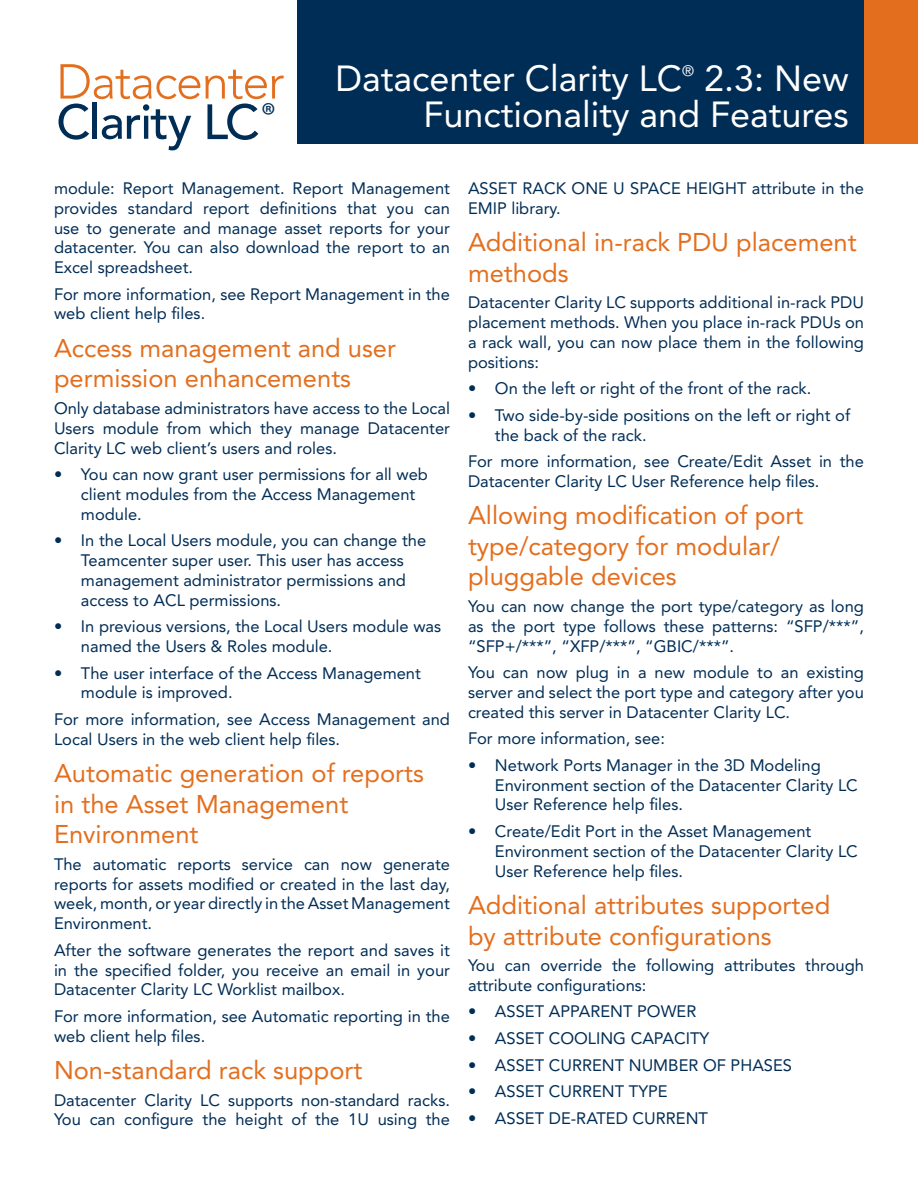
<style>
.page{position:relative;width:918px;height:1188px;background:#fff}
.page>*{position:absolute;margin:0;border:0;box-sizing:border-box;transform-origin:0 0}
.t1{font:36px/36px "Avenir LT Std";color:#fff;text-align:right}
.t2{font:34.95px "Myriad Pro";color:#002d56}
.t3{font:25.5px/30.6px "Avenir LT Std";color:#e36f1e}
.t4{font:16.5px/19.8px "Avenir LT Std";color:#002d56}
.t5{font:15px "Avenir LT Std";color:#fff}
</style>
<div class="page">
<svg style="left:59px;top:64px;width:225px;height:86px"></svg>
<div style="left:297px;top:0;width:581px;height:144px;background:#002d56"></div>
<div style="left:864px;top:0;width:54px;height:144px;background:#e36f1e"></div>
<h2 class="t2" style="left:261px;top:94px;width:16px">®</h2>
<h1 class="t1" style="left:335px;top:61px;width:348px">Datacenter Clarity LC</h1>
<p class="t5" style="left:682px;top:62px;width:13px">®</p>
<h1 class="t1" style="left:423px;top:61px;width:427px">2.3: New<br>Functionality and Features</h1>
<p class="t4" style="left:54px;top:178px;width:398px;text-align:justify">module: Report Management. Report Management provides standard report definitions that you can use to generate and manage asset reports for your datacenter. You can also download the report to an Excel spreadsheet.</p>
<p class="t4" style="left:54px;top:284px;width:397px">For more information, see Report Management in the web client help files.</p>
<h3 class="t3" style="left:54px;top:333px;width:344px">Access management and user permission enhancements</h3>
<p class="t4" style="left:54px;top:398px;width:398px;text-align:justify">Only database administrators have access to the Local Users module from which they manage Datacenter Clarity LC web client’s users and roles.</p>
<p class="t4" style="left:81px;top:465px;width:349px;text-indent:-27px">• You can now grant user permissions for all web client modules from the Access Management module.</p>
<p class="t4" style="left:81px;top:531px;width:347px;text-indent:-27px">• In the Local Users module, you can change the Teamcenter super user. This user has access management administrator permissions and access to ACL permissions.</p>
<p class="t4" style="left:81px;top:617px;width:362px;text-indent:-27px">• In previous versions, the Local Users module was named the Users &amp; Roles module.</p>
<p class="t4" style="left:81px;top:663px;width:341px;text-indent:-27px">• The user interface of the Access Management module is improved.</p>
<p class="t4" style="left:54px;top:709px;width:397px">For more information, see Access Management and<br>Local Users in the web client help files.</p>
<h3 class="t3" style="left:54px;top:758px;width:372px">Automatic generation of reports in the Asset Management<br>Environment</h3>
<p class="t4" style="left:54px;top:854px;width:397px;text-align:justify">The automatic reports service can now generate reports for assets modified or created in the last day, week, month, or year directly in the Asset Management Environment.</p>
<p class="t4" style="left:54px;top:940px;width:397px;text-align:justify">After the software generates the report and saves it in the specified folder, you receive an email in your Datacenter Clarity LC Worklist mailbox.</p>
<p class="t4" style="left:54px;top:1006px;width:397px">For more information, see Automatic reporting in the web client help files.</p>
<h3 class="t3" style="left:54px;top:1055px;width:310px">Non-standard rack support</h3>
<p class="t4" style="left:54px;top:1090px;width:397px">Datacenter Clarity LC supports non-standard racks.<br>You can configure the height of the 1U using the</p>
<p class="t4" style="left:468px;top:178px;width:397px">ASSET RACK ONE U SPACE HEIGHT attribute in the<br>EMIP library.</p>
<h3 class="t3" style="left:468px;top:227px;width:390px">Additional in-rack PDU placement methods</h3>
<p class="t4" style="left:468px;top:293px;width:398px;text-align:justify">Datacenter Clarity LC supports additional in-rack PDU placement methods. When you place in-rack PDUs on a rack wall, you can now place them in the following positions:</p>
<p class="t4" style="left:468px;top:379px;width:345px">• On the left or right of the front of the rack.</p>
<p class="t4" style="left:495px;top:405px;width:357px;text-indent:-27px">• Two side-by-side positions on the left or right of the back of the rack.</p>
<p class="t4" style="left:468px;top:452px;width:397px">For more information, see Create/Edit Asset in the<br>Datacenter Clarity LC User Reference help files.</p>
<h3 class="t3" style="left:468px;top:500px;width:337px">Allowing modification of port type/category for modular/ pluggable devices</h3>
<p class="t4" style="left:468px;top:596px;width:397px;text-align:justify">You can now change the port type/category as long as the port type follows these patterns: “SFP/***”, “SFP+/***”, “XFP/***”, “GBIC/***”.</p>
<p class="t4" style="left:468px;top:663px;width:397px;text-align:justify">You can now plug in a new module to an existing server and select the port type and category after you created this server in Datacenter Clarity LC.</p>
<p class="t4" style="left:468px;top:729px;width:198px">For more information, see:</p>
<p class="t4" style="left:495px;top:755px;width:364px;text-indent:-27px">• Network Ports Manager in the 3D Modeling<br>Environment section of the Datacenter Clarity LC<br>User Reference help files.</p>
<p class="t4" style="left:495px;top:821px;width:364px;text-indent:-27px">• Create/Edit Port in the Asset Management<br>Environment section of the Datacenter Clarity LC<br>User Reference help files.</p>
<h3 class="t3" style="left:468px;top:890px;width:364px">Additional attributes supported by attribute configurations</h3>
<p class="t4" style="left:468px;top:956px;width:398px">You can override the following attributes through attribute configurations:</p>
<p class="t4" style="left:468px;top:1002px;width:230px">• ASSET APPARENT POWER</p>
<p class="t4" style="left:468px;top:1028px;width:243px">• ASSET COOLING CAPACITY</p>
<p class="t4" style="left:468px;top:1055px;width:326px">• ASSET CURRENT NUMBER OF PHASES</p>
<p class="t4" style="left:468px;top:1082px;width:201px">• ASSET CURRENT TYPE</p>
<p class="t4" style="left:468px;top:1108px;width:242px">• ASSET DE-RATED CURRENT</p>
</div>
